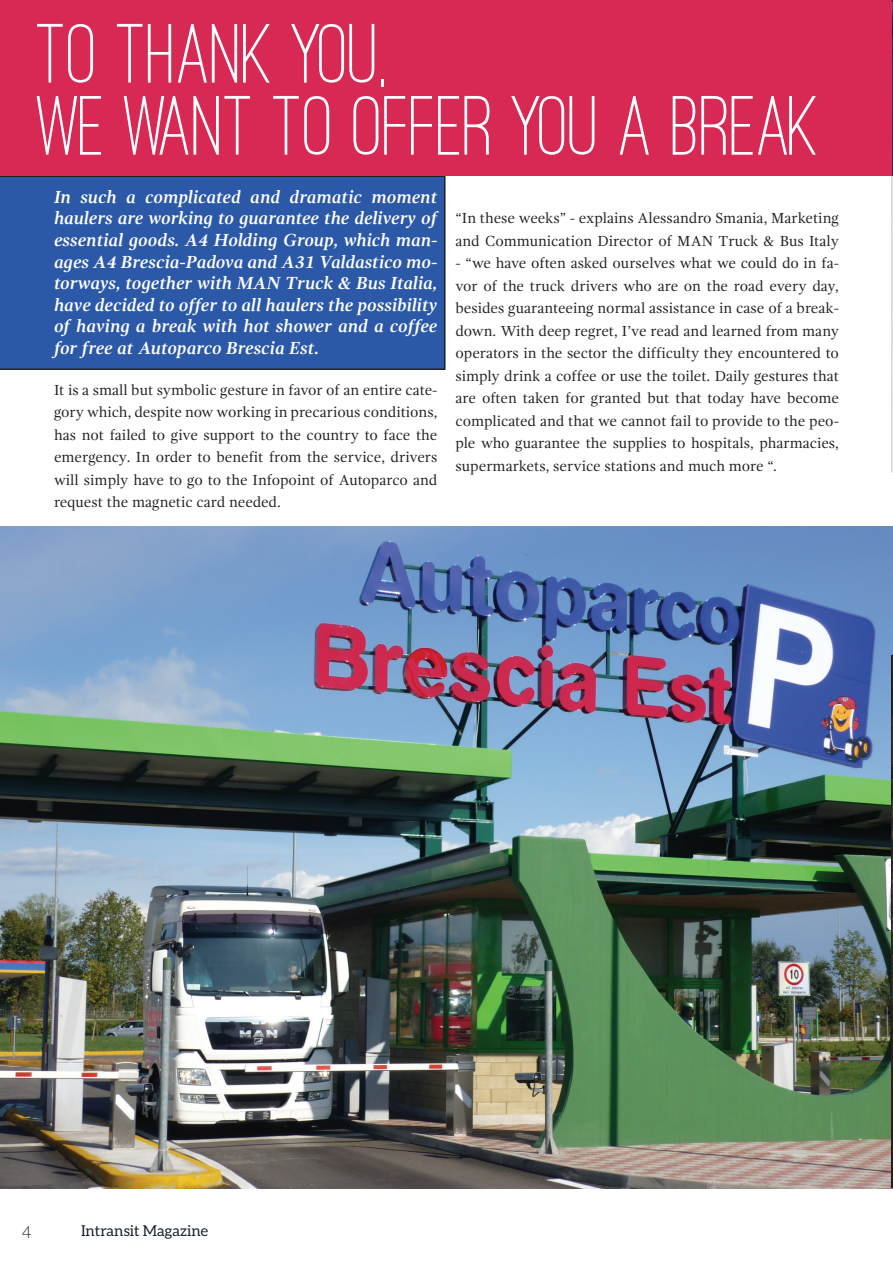
<style>
.page{position:relative;width:893px;height:1263px;background:#fff}
.page>*{position:absolute;margin:0;border:0;box-sizing:border-box;transform-origin:0 0}
.t1{font:500 87px/72px "Ostrich Sans";color:#fff}
.t2{font:italic 700 18px/21.6px "Gandhi Serif";color:#fff;text-align:justify}
.t3{font:300 16.5px "Aleo";color:#231f20}
.t4{font:15px/22.5px "Gandhi Serif";color:#231f20;text-align:justify}
.t5{font:15px "Aleo";color:#17202b}
</style>
<div class="page">
<svg style="left:891px;top:0;width:2px;height:176px"></svg>
<div style="left:0;top:176px;width:446px;height:194px;background:#2c59a7"></div>
<div style="left:0;top:0;width:891px;height:176px;background:#d82955"></div>
<img style="left:0;top:527px;width:893px;height:662px">
<svg style="left:891px;top:655px;width:2px;height:533px"></svg>
<h1 class="t1" style="left:37px;top:18px;width:785px">TO THANK YOU,<br>WE WANT TO OFFER YOU A BREAK</h1>
<p class="t2" style="left:54px;top:186px;width:385px">In such a complicated and dramatic moment haulers are working to guarantee the delivery of essential goods. A4 Holding Group, which man&shy;ages A4 Brescia-Padova and A31 Valdastico mo&shy;torways, together with MAN Truck &amp; Bus Italia, have decided to offer to all haulers the possibility of having a break with hot shower and a coffee for free at Autoparco Brescia Est.</p>
<p class="t4" style="left:54px;top:378px;width:385px">It is a small but symbolic gesture in favor of an entire cate&shy;gory which, despite now working in precarious conditions, has not failed to give support to the country to face the emergency. In order to benefit from the service, drivers will simply have to go to the Infopoint of Autoparco and request the magnetic card needed.</p>
<p class="t4" style="left:455px;top:207px;width:385px">“In these weeks” - explains Alessandro Smania, Marketing and Communication Director of MAN Truck &amp; Bus Italy</p>
<p class="t4" style="left:455px;top:252px;width:385px">- “we have often asked ourselves what we could do in fa&shy;vor of the truck drivers who are on the road every day, besides guaranteeing normal assistance in case of a break&shy;down. With deep regret, I’ve read and learned from many operators in the sector the difficulty they encountered to simply drink a coffee or use the toilet. Daily gestures that are often taken for granted but that today have become complicated and that we cannot fail to provide to the peo&shy;ple who guarantee the supplies to hospitals, pharmacies, supermarkets, service stations and much more “.</p>
<p class="t3" style="left:22px;top:1223px;width:11px">4</p>
<p class="t5" style="left:81px;top:1222px;width:129px">Intransit Magazine</p>
</div>
